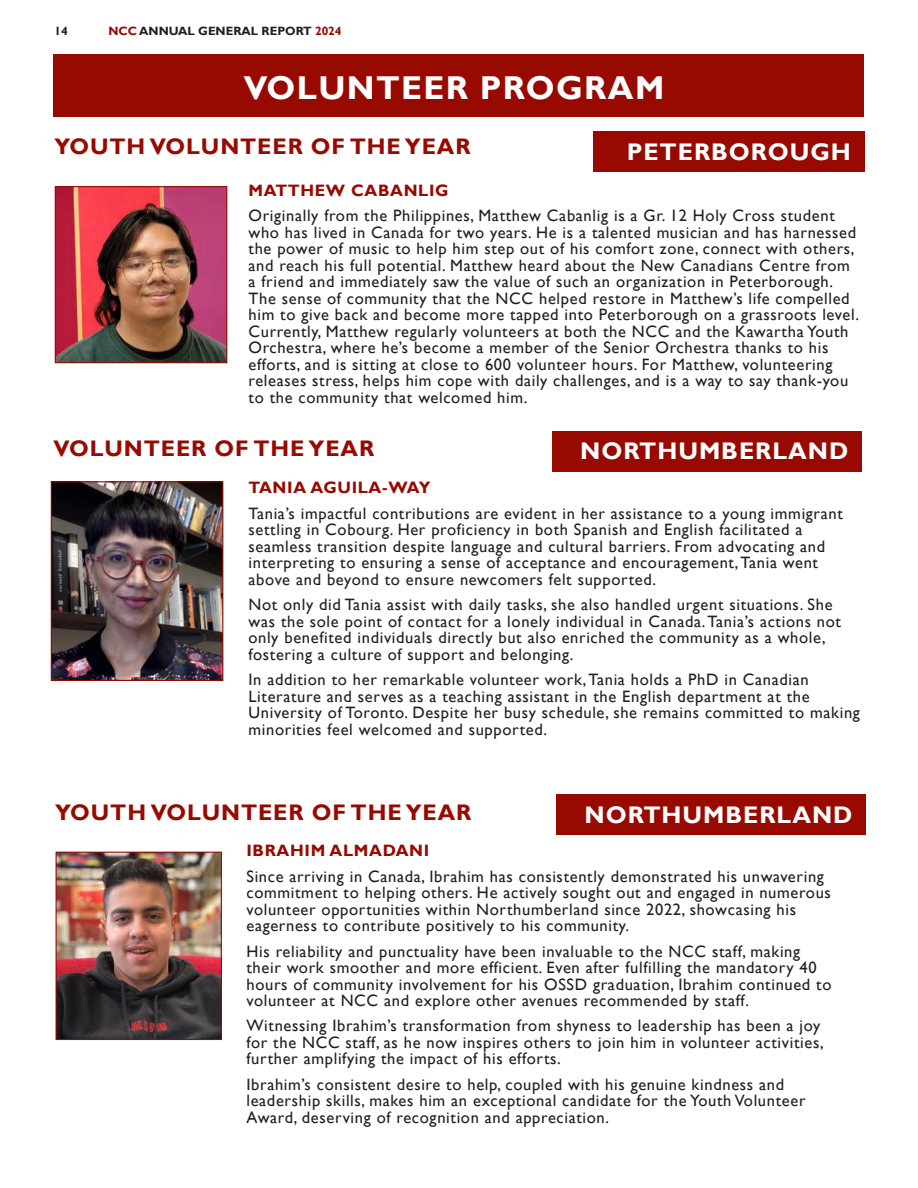
<style>
.page{position:relative;width:918px;height:1188px;background:#fff}
.page>*{position:absolute;margin:0;border:0;box-sizing:border-box;transform-origin:0 0}
.Body_Text{font:700 33px "Gill Sans";letter-spacing:.04em;color:#fff}
.Body_Text_-_Titles{font:700 24px "Gill Sans";letter-spacing:.04em;color:#fff}
.Body_Text_-_Titles-2{font:700 22.5px "Gill Sans";letter-spacing:.04em;color:#980900}
.Body_Text_-_Titles-3{font:16.5px/16.5px "Gill Sans";letter-spacing:.04em;color:#231f20}
.Body_Text_-_Titles-4{font:700 16.5px "Gill Sans";letter-spacing:.04em;color:#980900}
.Page_Header{font:700 12px "Gill Sans";color:#231f20}
.s1{color:#980900}
</style>
<div class="page">
<div style="left:54px;top:54px;width:810px;height:63px;background:#980900"></div>
<div style="left:552px;top:431px;width:310px;height:40px;background:#980900"></div>
<img style="left:53px;top:483px;width:168px;height:196px">
<div style="left:51px;top:481px;width:172px;height:200px;border:1px solid #980900"></div>
<img style="left:57px;top:188px;width:168px;height:173px">
<div style="left:55px;top:186px;width:172px;height:177px;border:1px solid #980900"></div>
<div style="left:593px;top:132px;width:271px;height:40px;background:#980900"></div>
<img style="left:58px;top:854px;width:162px;height:184px">
<div style="left:56px;top:852px;width:166px;height:188px;border:1px solid #980900"></div>
<div style="left:557px;top:795px;width:309px;height:40px;background:#980900"></div>
<p class="Page_Header" style="left:54px;top:24px;width:15px">14</p>
<p class="Page_Header" style="left:108px;top:24px;width:235px"><span class="s1">NCC</span> ANNUAL GENERAL REPORT <span class="s1">2024</span></p>
<p class="Body_Text" style="left:244px;top:68px;width:422px">VOLUNTEER PROGRAM</p>
<p class="Body_Text_-_Titles-2" style="left:54px;top:133px;width:418px">YOUTH VOLUNTEER OF THE YEAR</p>
<p class="Body_Text_-_Titles-4" style="left:249px;top:180px;width:202px">MATTHEW CABANLIG</p>
<p class="Body_Text_-_Titles-3" style="left:249px;top:208px;width:612px">Originally from the Philippines, Matthew Cabanlig is a Gr. 12 Holy Cross student who has lived in Canada for two years. He is a talented musician and has harnessed the power of music to help him step out of his comfort zone, connect with others, and reach his full potential. Matthew heard about the New Canadians Centre from a friend and immediately saw the value of such an organization in Peterborough.<br>The sense of community that the NCC helped restore in Matthew’s life compelled him to give back and become more tapped into Peterborough on a grassroots level.<br>Currently, Matthew regularly volunteers at both the NCC and the Kawartha Youth Orchestra, where he’s become a member of the Senior Orchestra thanks to his efforts, and is sitting at close to 600 volunteer hours. For Matthew, volunteering releases stress, helps him cope with daily challenges, and is a way to say thank-you to the community that welcomed him.</p>
<p class="Body_Text_-_Titles" style="left:627px;top:138px;width:226px">PETERBOROUGH</p>
<p class="Body_Text_-_Titles-2" style="left:54px;top:435px;width:322px">VOLUNTEER OF THE YEAR</p>
<p class="Body_Text_-_Titles" style="left:580px;top:437px;width:270px">NORTHUMBERLAND</p>
<p class="Body_Text_-_Titles-4" style="left:249px;top:478px;width:183px">TANIA AGUILA-WAY</p>
<p class="Body_Text_-_Titles-3" style="left:249px;top:505px;width:596px">Tania’s impactful contributions are evident in her assistance to a young immigrant settling in Cobourg. Her proficiency in both Spanish and English facilitated a seamless transition despite language and cultural barriers. From advocating and interpreting to ensuring a sense of acceptance and encouragement, Tania went above and beyond to ensure newcomers felt supported.</p>
<p class="Body_Text_-_Titles-3" style="left:249px;top:597px;width:594px">Not only did Tania assist with daily tasks, she also handled urgent situations. She was the sole point of contact for a lonely individual in Canada. Tania’s actions not only benefited individuals directly but also enriched the community as a whole, fostering a culture of support and belonging.</p>
<p class="Body_Text_-_Titles-3" style="left:249px;top:672px;width:613px">In addition to her remarkable volunteer work, Tania holds a PhD in Canadian Literature and serves as a teaching assistant in the English department at the University of Toronto. Despite her busy schedule, she remains committed to making minorities feel welcomed and supported.</p>
<p class="Body_Text_-_Titles-2" style="left:55px;top:799px;width:418px">YOUTH VOLUNTEER OF THE YEAR</p>
<p class="Body_Text_-_Titles" style="left:584px;top:801px;width:270px">NORTHUMBERLAND</p>
<p class="Body_Text_-_Titles-4" style="left:246px;top:841px;width:184px">IBRAHIM ALMADANI</p>
<p class="Body_Text_-_Titles-3" style="left:246px;top:868px;width:586px">Since arriving in Canada, Ibrahim has consistently demonstrated his unwavering commitment to helping others. He actively sought out and engaged in numerous volunteer opportunities within Northumberland since 2022, showcasing his eagerness to contribute positively to his community.</p>
<p class="Body_Text_-_Titles-3" style="left:246px;top:943px;width:587px">His reliability and punctuality have been invaluable to the NCC staff, making their work smoother and more efficient. Even after fulfilling the mandatory 40 hours of community involvement for his OSSD graduation, Ibrahim continued to volunteer at NCC and explore other avenues recommended by staff.</p>
<p class="Body_Text_-_Titles-3" style="left:246px;top:1018px;width:579px">Witnessing Ibrahim’s transformation from shyness to leadership has been a joy for the NCC staff, as he now inspires others to join him in volunteer activities, further amplifying the impact of his efforts.</p>
<p class="Body_Text_-_Titles-3" style="left:246px;top:1076px;width:561px">Ibrahim’s consistent desire to help, coupled with his genuine kindness and leadership skills, makes him an exceptional candidate for the Youth Volunteer<br>Award, deserving of recognition and appreciation.</p>
</div>
